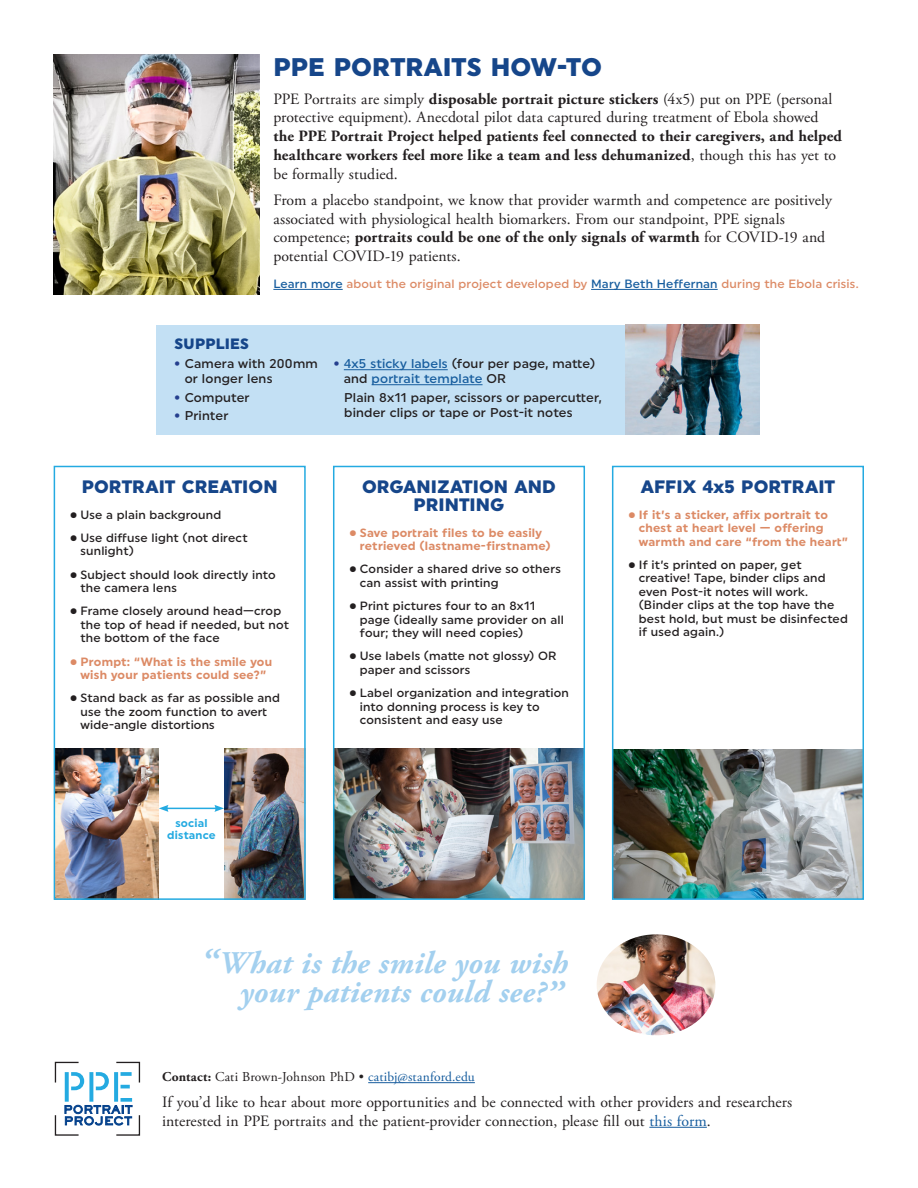
<style>
.page{position:relative;width:918px;height:1188px;background:#fff}
.page>*{position:absolute;margin:0;border:0;box-sizing:border-box;transform-origin:0 0}
.body_copy{font:italic 700 36px "Adobe Garamond Pro";color:#a3d0ef}
.body_copy-2{font:italic 700 31.5px/28.5px "Adobe Garamond Pro";letter-spacing:.005em;color:#a3d0ef;text-align:center}
.t1{font:900 25.5px "Uniform";color:#16468a}
.subheading_2{font:900 18px/18px "Uniform";letter-spacing:.005em;color:#16468a;text-align:center}
.body_copy-3{font:15.75px/18.8px "Adobe Garamond Pro";color:#231f20}
.body_copy-4{font:700 15.75px/18.8px "Adobe Garamond Pro";letter-spacing:.01em;color:#231f20}
.subheading{font:900 15px "Uniform";letter-spacing:.015em;color:#16468a}
.body_copy-5{font:13.5px "Adobe Garamond Pro";letter-spacing:.005em;color:#231f20}
.sans_serif_copy{font:500 12.75px/15px "Uniform";letter-spacing:.015em;color:#231f20}
.sans_serif_copy-2{font:500 12.75px/15px "Uniform";letter-spacing:.015em;color:#175d9e}
.t2{font:500 12px/13.5px "Uniform";letter-spacing:.015em;color:#231f20}
.t3{font:700 12px/13.5px "Uniform";letter-spacing:.015em;color:#dc8a65}
.sans_serif_copy-3{font:500 12px "Uniform";letter-spacing:.015em;color:#dc8a65}
.sans_serif_copy-4{font:700 11.25px/11.2px "Uniform";letter-spacing:.02em;color:#24aae1;text-align:center}
.s1{font-weight:400}
.s2{font-weight:700}
.s3{color:#175d9e}
.s4{font-weight:900;color:#253f8e}
.s5{color:#231f20}
.s6{font-weight:700;font-size:19.5px}
.s7{font-size:19.5px}
</style>
<div class="page">
<img style="left:615px;top:750px;width:246px;height:147px">
<img style="left:224px;top:748px;width:79px;height:149px">
<img style="left:57px;top:748px;width:102px;height:149px">
<img style="left:336px;top:748px;width:246px;height:149px">
<div style="left:54px;top:466px;width:252px;height:434px;border:2px solid #24aae1"></div>
<div style="left:333px;top:466px;width:252px;height:434px;border:2px solid #24aae1"></div>
<div style="left:612px;top:466px;width:252px;height:434px;border:2px solid #24aae1"></div>
<div style="left:156px;top:325px;width:469px;height:109px;background:#c3e0f4"></div>
<hr style="left:344px;top:369px;width:104px;height:1px;background:#175d9e">
<hr style="left:372px;top:384px;width:111px;height:1px;background:#175d9e">
<img style="left:54px;top:54px;width:205px;height:240px">
<svg style="left:54px;top:1061px;width:87px;height:75px"></svg>
<hr style="left:368px;top:1082px;width:107px;height:1px;background:#175d9e">
<hr style="left:273px;top:289px;width:70px;height:1px;background:#175d9e">
<hr style="left:591px;top:289px;width:127px;height:1px;background:#175d9e">
<hr style="left:649px;top:1127px;width:58px;height:1px;background:#175d9e">
<hr style="left:166px;top:808px;width:51px;height:1px;background:#24aae1">
<svg style="left:159px;top:805px;width:10px;height:7px"></svg>
<svg style="left:214px;top:805px;width:10px;height:7px"></svg>
<img style="left:625px;top:325px;width:134px;height:109px">
<img style="left:597px;top:934px;width:118px;height:101px">
<p class="t1" style="left:273px;top:52px;width:330px">PPE PORTRAITS HOW-TO</p>
<p class="body_copy-4" style="left:273px;top:89px;width:570px"><span class="s1">PPE Portraits are simply</span> disposable portrait picture stickers <span class="s1">(4x5) put on PPE (personal protective equipment). Anecdotal pilot data captured during treatment of Ebola showed </span>the PPE Portrait Project helped patients feel connected to their caregivers, and helped healthcare workers feel more like a team and less dehumanized<span class="s1">, though this has yet to be formally studied.</span></p>
<p class="body_copy-3" style="left:273px;top:191px;width:560px">From a placebo standpoint, we know that provider warmth and competence are positively associated with physiological health biomarkers. From our standpoint, PPE signals competence; <span class="s2">portraits could be one of the only signals of warmth</span> for COVID-19 and potential COVID-19 patients.</p>
<p class="subheading" style="left:175px;top:334px;width:76px">SUPPLIES</p>
<p class="sans_serif_copy-3" style="left:273px;top:277px;width:587px"><span class="s3">Learn more</span> about the original project developed by <span class="s3">Mary Beth Heffernan</span> during the Ebola crisis.</p>
<p class="sans_serif_copy" style="left:185px;top:356px;width:135px;text-indent:-10px"><span class="s4">•</span> Camera with 200mm or longer lens</p>
<p class="sans_serif_copy" style="left:175px;top:390px;width:77px"><span class="s4">•</span> Computer</p>
<p class="sans_serif_copy" style="left:175px;top:408px;width:55px"><span class="s4">•</span> Printer</p>
<p class="sans_serif_copy-2" style="left:344px;top:356px;width:253px;text-indent:-10px"><span class="s4">•</span> 4x5 sticky labels <span class="s5">(four per page, matte) and</span> portrait template <span class="s5">OR</span></p>
<p class="sans_serif_copy" style="left:344px;top:390px;width:259px">Plain 8x11 paper, scissors or papercutter, binder clips or tape or Post-it notes</p>
<p class="subheading_2" style="left:82px;top:477px;width:197px">PORTRAIT CREATION</p>
<p class="t2" style="left:70px;top:508px;width:153px"><span class="s6">•</span> Use a plain background</p>
<p class="t2" style="left:81px;top:531px;width:169px;text-indent:-11px"><span class="s6">•</span> Use diffuse light (not direct sunlight)</p>
<p class="t2" style="left:81px;top:568px;width:197px;text-indent:-11px"><span class="s6">•</span> Subject should look directly into the camera lens</p>
<p class="t2" style="left:81px;top:604px;width:210px;text-indent:-11px"><span class="s6">•</span> Frame closely around head—crop the top of head if needed, but not the bottom of the face</p>
<p class="t3" style="left:70px;top:654px;width:204px;text-align:center"><span class="s7">•</span> Prompt: “What is the smile you wish your patients could see?”</p>
<p class="t2" style="left:81px;top:691px;width:201px;text-indent:-11px"><span class="s6">•</span> Stand back as far as possible and use the zoom function to avert wide-angle distortions</p>
<p class="subheading_2" style="left:362px;top:477px;width:195px">ORGANIZATION AND<br>PRINTING</p>
<p class="t3" style="left:360px;top:526px;width:192px;text-indent:-11px"><span class="s7">•</span> Save portrait files to be easily retrieved (lastname-firstname)</p>
<p class="t2" style="left:360px;top:562px;width:203px;text-indent:-11px"><span class="s6">•</span> Consider a shared drive so others can assist with printing</p>
<p class="t2" style="left:360px;top:599px;width:205px;text-indent:-11px"><span class="s6">•</span> Print pictures four to an 8x11 page (ideally same provider on all four; they will need copies)</p>
<p class="t2" style="left:360px;top:649px;width:198px;text-indent:-11px"><span class="s6">•</span> Use labels (matte not glossy) OR paper and scissors</p>
<p class="t2" style="left:360px;top:686px;width:211px;text-indent:-11px"><span class="s6">•</span> Label organization and integration into donning process is key to consistent and easy use</p>
<p class="subheading_2" style="left:641px;top:477px;width:196px">AFFIX 4x5 PORTRAIT</p>
<p class="t3" style="left:639px;top:508px;width:211px;text-indent:-11px"><span class="s7">•</span> If it’s a sticker, affix portrait to chest at heart level — offering warmth and care “from the heart”</p>
<p class="t2" style="left:639px;top:558px;width:211px;text-indent:-11px"><span class="s6">•</span> If it’s printed on paper, get creative! Tape, binder clips and even Post-it notes will work. (Binder clips at the top have the best hold, but must be disinfected if used again.)</p>
<p class="sans_serif_copy-4" style="left:167px;top:818px;width:50px">social distance</p>
<p class="body_copy" style="left:200px;top:941px;width:19px">“</p>
<p class="body_copy-2" style="left:218px;top:950px;width:351px">What is the smile you wish your patients could see?</p>
<p class="body_copy" style="left:545px;top:974px;width:19px">”</p>
<p class="body_copy-5" style="left:162px;top:1069px;width:314px"><span class="s2">Contact:</span> Cati Brown-Johnson PhD • <span class="s3">catibj@stanford.edu</span></p>
<p class="body_copy-3" style="left:162px;top:1093px;width:632px">If you’d like to hear about more opportunities and be connected with other providers and researchers interested in PPE portraits and the patient-provider connection, please fill out <span class="s3">this form</span>.</p>
</div>
